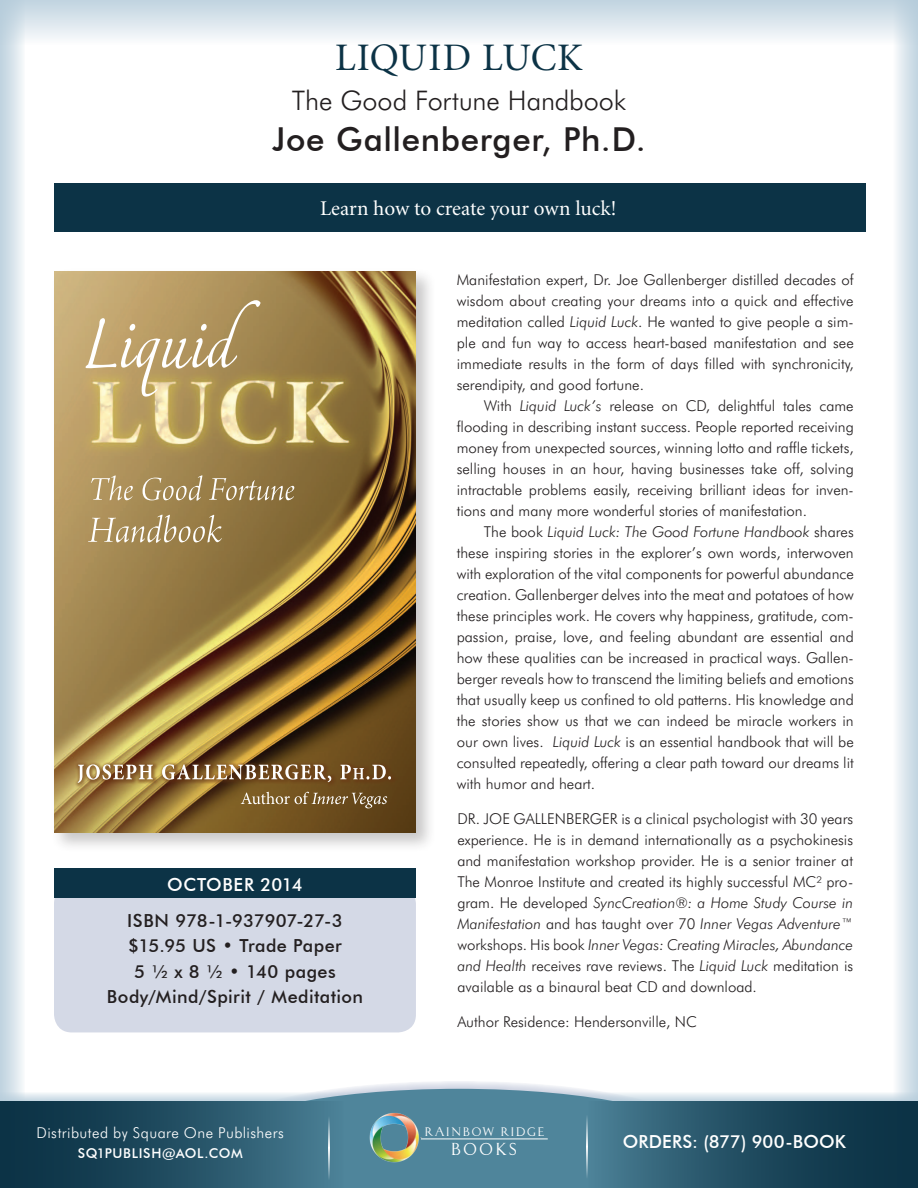
<style>
.page{position:relative;width:918px;height:1188px;background:#fff}
.page>*{position:absolute;margin:0;border:0;box-sizing:border-box;transform-origin:0 0}
.t1{font:39px "Minion";letter-spacing:.005em;color:#0c3346}
.t2{font:500 33px "Futura BT";letter-spacing:.02em;color:#231f20}
.t3{font:300 27px "Futura BT";letter-spacing:-.005em;color:#231f20}
.t4{font:21px "Minion";color:#fff}
.t5{font:21px "Pacioli";letter-spacing:.035em;color:#fff}
.t6{font:500 18px/25.5px "Futura BT";letter-spacing:.025em;color:#231f20;text-align:center}
.t7{font:500 18px "Futura BT";letter-spacing:.01em;color:#fff}
.t8{font:500 18px "Futura BT";letter-spacing:.03em;color:#fff}
.t9{font:300 15px/21px "Futura BT";color:#231f20;text-align:justify}
.t10{font:300 15px "Futura BT";letter-spacing:.03em;color:#fff}
.t11{font:15px "Pacioli";letter-spacing:.035em;color:#fff}
.t12{font:500 13.5px "Futura BT";letter-spacing:.04em;color:#fff}
.s1{font-style:italic}
</style>
<div class="page">
<div style="left:54px;top:183px;width:811px;height:49px;background:#0c3346"></div>
<div style="left:54px;top:886px;width:362px;height:146px;background:#d4d9e6;border-radius:18px"></div>
<div style="left:50px;top:268px;width:387px;height:586px;background:#231f20;opacity:.25"></div>
<img style="left:54px;top:271px;width:362px;height:562px">
<svg style="left:241px;top:792px;width:146px;height:16px;background:#886e44"></svg>
<svg style="left:78px;top:764px;width:313px;height:19px;background:#9c7f5c"></svg>
<svg style="left:88px;top:475px;width:206px;height:68px;background:#a48c5c"></svg>
<svg style="left:85px;top:299px;width:176px;height:98px;background:#bfa672"></svg>
<div style="left:54px;top:869px;width:362px;height:29px;background:#0c3346"></div>
<svg style="left:896px;top:45px;width:22px;height:1047px;background:#d9e4ec"></svg>
<svg style="left:0;top:45px;width:23px;height:1047px;background:#d7e3ea"></svg>
<div style="left:0;top:0;width:918px;height:45px;background:linear-gradient(to bottom,#bfd3df,#fafbfc)"></div>
<svg style="left:220px;top:1081px;width:478px;height:104px"></svg>
<svg style="left:0;top:1092px;width:918px;height:9px"></svg>
<svg style="left:220px;top:1089px;width:478px;height:12px"></svg>
<div style="left:0;top:1101px;width:918px;height:87px;background:#4f859b"></div>
<hr style="left:421px;top:1139px;width:127px;height:1px;background:#fff">
<img style="left:369px;top:1113px;width:53px;height:50px">
<div style="left:0;top:1101px;width:344px;height:87px;background:linear-gradient(to right,#03283b,#487c91)"></div>
<div style="left:588px;top:1101px;width:330px;height:87px;background:linear-gradient(to right,#45798e,#03283a)"></div>
<hr style="left:329px;top:1116px;width:1px;height:32px;background:#fff">
<hr style="left:329px;top:1147px;width:1px;height:33px;background:#fff">
<hr style="left:586px;top:1114px;width:1px;height:33px;background:#fff">
<hr style="left:586px;top:1146px;width:1px;height:32px;background:#fff">
<h1 class="t1" style="left:335px;top:39px;width:249px">LIQUID LUCK</h1>
<h3 class="t3" style="left:292px;top:84px;width:336px">The Good Fortune Handbook</h3>
<h2 class="t2" style="left:272px;top:119px;width:375px">Joe Gallenberger, Ph.D.</h2>
<h3 class="t4" style="left:320px;top:198px;width:298px">Learn how to create your own luck!</h3>
<p class="t8" style="left:167px;top:873px;width:137px">OCTOBER 2014</p>
<p class="t6" style="left:107px;top:908px;width:258px">ISBN 978-1-937907-27-3 $15.95 US • Trade Paper<br>5 ½ x 8 ½ • 140 pages<br>Body/Mind/Spirit / Meditation</p>
<p class="t10" style="left:37px;top:1123px;width:249px">Distributed by Square One Publishers</p>
<p class="t12" style="left:78px;top:1145px;width:37px">sq1pub</p>
<p class="t12" style="left:132px;top:1145px;width:112px">lish@aol.com</p>
<p class="t9" style="left:457px;top:269px;width:399px">Manifestation expert, Dr. Joe Gallenberger distilled decades of wisdom about creating your dreams into a quick and effective meditation called <span class="s1">Liquid Luck</span>. He wanted to give people a sim&shy;ple and fun way to access heart-based manifestation and see immediate results in the form of days filled with synchronicity, serendipity, and good fortune.</p>
<p class="t9" style="left:457px;top:395px;width:399px;text-indent:27px">With <span class="s1">Liquid Luck’s</span> release on CD, delightful tales came flooding in describing instant success. People reported receiving money from unexpected sources, winning lotto and raffle tickets, selling houses in an hour, having businesses take off, solving intractable problems easily, receiving brilliant ideas for inven&shy;tions and many more wonderful stories of manifestation.</p>
<p class="t9" style="left:457px;top:521px;width:399px;text-indent:27px">The book <span class="s1">Liquid Luck: The Good Fortune Handbook</span> shares these inspiring stories in the explorer’s own words, interwoven with exploration of the vital components for powerful abundance creation. Gallenberger delves into the meat and potatoes of how these principles work. He covers why happiness, gratitude, com&shy;passion, praise, love, and feeling abundant are essential and how these qualities can be increased in practical ways. Gallen&shy;berger reveals how to transcend the limiting beliefs and emotions that usually keep us confined to old patterns. His knowledge and the stories show us that we can indeed be miracle workers in our own lives. <span class="s1">Liquid Luck</span> is an essential handbook that will be consulted repeatedly, offering a clear path toward our dreams lit with humor and heart.</p>
<p class="t9" style="left:457px;top:808px;width:397px">DR. JOE GALLENBERGER is a clinical psychologist with 30 years experience. He is in demand internationally as a psychokinesis and manifestation workshop provider. He is a senior trainer at The Monroe Institute and created its highly successful MC² pro&shy;gram. He developed <span class="s1">SyncCreation®: a Home Study Course in Manifestation</span> and has taught over 70 <span class="s1">Inner Vegas Adventure</span>™ workshops. His book <span class="s1">Inner Vegas: Creating Miracles, Abundance and Health</span> receives rave reviews. The <span class="s1">Liquid Luck</span> meditation is available as a binaural beat CD and download.</p>
<p class="t9" style="left:457px;top:1011px;width:241px">Author Residence: Hendersonville, NC</p>
<p class="t11" style="left:424px;top:1122px;width:122px">RAINBOW RIDGE</p>
<h3 class="t5" style="left:451px;top:1136px;width:69px">BOOKS</h3>
<p class="t7" style="left:623px;top:1131px;width:225px">ORDERS: (877) 900-BOOK</p>
</div>
